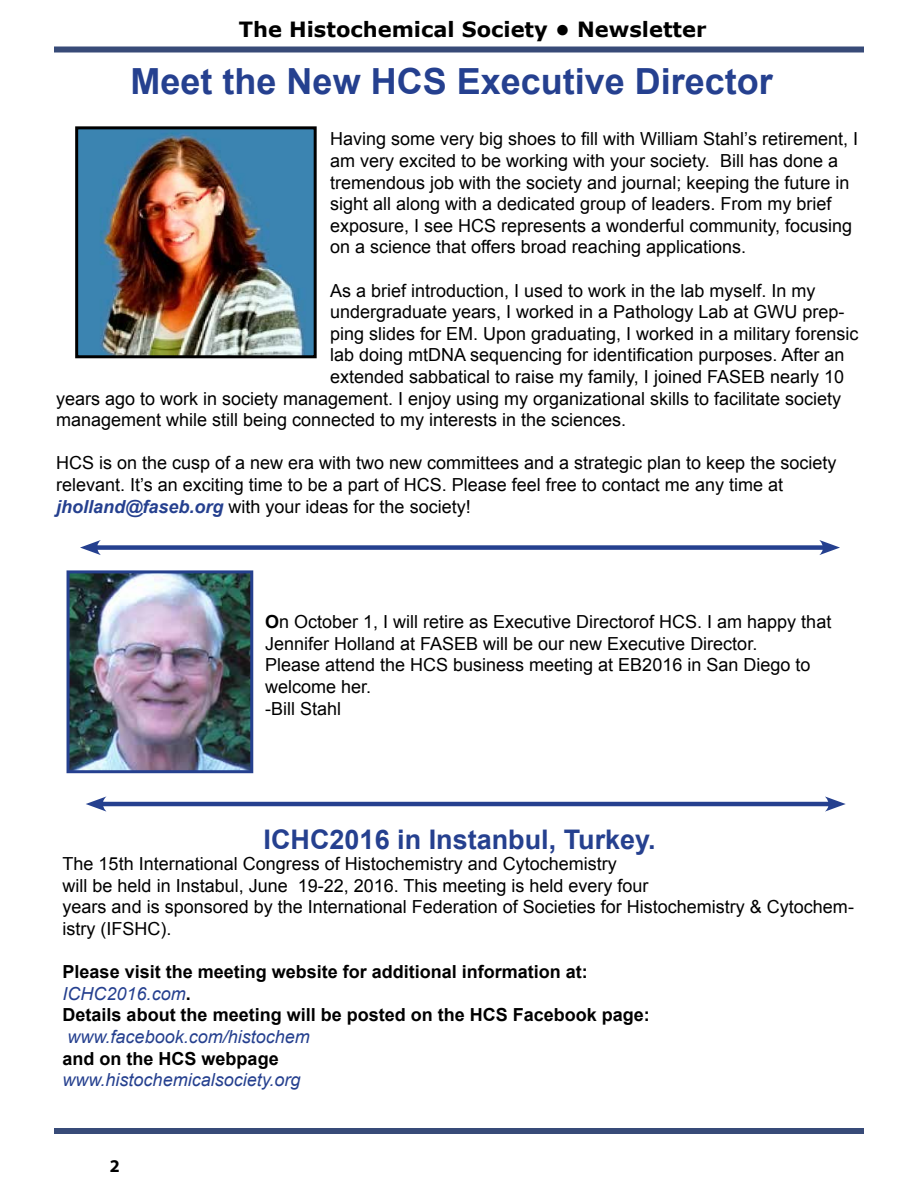
<style>
.page{position:relative;width:918px;height:1188px;background:#fff}
.page>*{position:absolute;margin:0;border:0;box-sizing:border-box;transform-origin:0 0}
.t1{font:700 36px "Arial";color:#25408f}
.t2{font:700 27px "Arial";color:#25408f}
.t3{font:700 21px "Verdana";color:#000}
.t4{font:18px/21.6px "Arial";color:#000}
.t5{font:700 18px/21.6px "Arial";color:#000}
.t6{font:italic 18px "Arial";color:#25408f}
.t7{font:700 18px "Myriad Pro";color:#000}
.s1{font-weight:700;font-style:italic;color:#25408f}
.s2{font-weight:700}
.s3{font-weight:400;font-style:italic;color:#25408f}
</style>
<div class="page">
<div style="left:54px;top:46px;width:810px;height:6px;background:#384b78"></div>
<div style="left:54px;top:1128px;width:810px;height:6px;background:#384b78"></div>
<img style="left:79px;top:130px;width:234px;height:224px">
<div style="left:75px;top:126px;width:242px;height:232px;border:3px solid #000"></div>
<div style="left:93px;top:545px;width:734px;height:5px;background:#25408f"></div>
<svg style="left:80px;top:540px;width:21px;height:15px"></svg>
<svg style="left:819px;top:540px;width:21px;height:15px"></svg>
<img style="left:71px;top:574px;width:178px;height:195px">
<div style="left:67px;top:570px;width:186px;height:203px;border:3px solid #25408f"></div>
<hr style="left:98px;top:802px;width:735px;height:4px;background:#25408f">
<svg style="left:86px;top:796px;width:21px;height:16px"></svg>
<svg style="left:825px;top:796px;width:21px;height:16px"></svg>
<p class="t3" style="left:239px;top:14px;width:469px">The Histochemical Society • Newsletter</p>
<h1 class="t1" style="left:131px;top:57px;width:644px">Meet the New HCS Executive Director</h1>
<p class="t4" style="left:330px;top:128px;width:529px">Having some very big shoes to fill with William Stahl’s retirement, I am very excited to be working with your society. Bill has done a tremendous job with the society and journal; keeping the future in sight all along with a dedicated group of leaders. From my brief exposure, I see HCS represents a wonderful community, focusing on a science that offers broad reaching applications.</p>
<p class="t4" style="left:330px;top:280px;width:487px">As a brief introduction, I used to work in the lab myself. In my</p>
<p class="t4" style="left:330px;top:301px;width:516px">undergraduate years, I worked in a Pathology Lab at GWU prep-</p>
<p class="t4" style="left:330px;top:323px;width:530px">ping slides for EM. Upon graduating, I worked in a military forensic</p>
<p class="t4" style="left:330px;top:344px;width:516px">lab doing mtDNA sequencing for identification purposes. After an</p>
<p class="t4" style="left:330px;top:366px;width:515px">extended sabbatical to raise my family, I joined FASEB nearly 10</p>
<p class="t4" style="left:56px;top:388px;width:787px">years ago to work in society management. I enjoy using my organizational skills to facilitate society</p>
<p class="t4" style="left:56px;top:409px;width:572px">management while still being connected to my interests in the sciences.</p>
<p class="t4" style="left:56px;top:452px;width:782px">HCS is on the cusp of a new era with two new committees and a strategic plan to keep the society relevant. It’s an exciting time to be a part of HCS. Please feel free to contact me any time at <span class="s1">jholland@faseb.org</span> with your ideas for the society!</p>
<p class="t4" style="left:265px;top:611px;width:568px"><span class="s2">O</span>n October 1, I will retire as Executive Directorof HCS. I am happy that Jennifer Holland at FASEB will be our new Executive Director.<br>Please attend the HCS business meeting at EB2016 in San Diego to welcome her.<br>-Bill Stahl</p>
<h2 class="t2" style="left:264px;top:821px;width:394px">ICHC2016 in Instanbul, Turkey.</h2>
<p class="t4" style="left:63px;top:853px;width:793px">The 15th International Congress of Histochemistry and Cytochemistry<br>will be held in Instabul, June 19-22, 2016. This meeting is held every four<br>years and is sponsored by the International Federation of Societies for Histochemistry &amp; Cytochem&shy;istry (IFSHC).</p>
<p class="t5" style="left:63px;top:962px;width:589px">Please visit the meeting website for additional information at:<br><span class="s3">ICHC2016.com</span>.<br>Details about the meeting will be posted on the HCS Facebook page:</p>
<p class="t6" style="left:68px;top:1025px;width:244px">www.facebook.com/histochem</p>
<p class="t5" style="left:63px;top:1048px;width:218px">and on the HCS webpage</p>
<p class="t6" style="left:63px;top:1068px;width:239px">www.histochemicalsociety.org</p>
<p class="t7" style="left:110px;top:1154px;width:11px">2</p>
</div>
